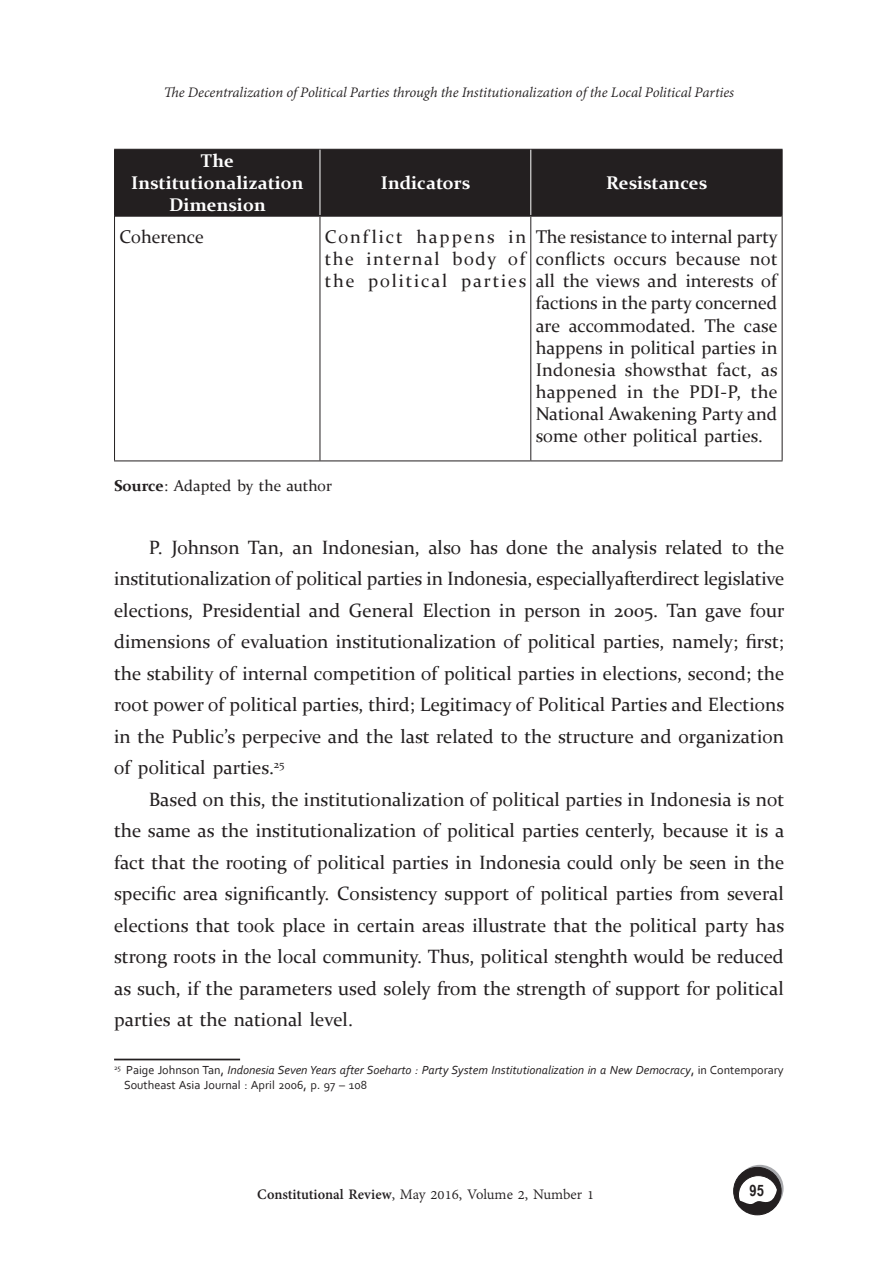
<style>
.page{position:relative;width:888px;height:1270px;background:#fff}
.page>*{position:absolute;margin:0;border:0;box-sizing:border-box;transform-origin:0 0}
.body_teks_ok{font:19.25px/31.5px "Constantia";color:#231f20;text-align:justify}
.List_Paragraph{font:18.38px/22.1px "Constantia";color:#231f20;text-align:justify}
.t1{font:700 18.38px/22.1px "Constantia";color:#fff;text-align:center}
.t2{font:italic 15.75px "Adobe Devanagari";letter-spacing:-.01em;color:#231f20}
.t3{font:15.75px "Adobe Devanagari";color:#231f20}
.body_teks_ok-2{font:15.75px "Constantia";color:#231f20}
.t4{font:700 15.75px "Arial Narrow";color:#231f20}
.footnot{font:italic 12.25px/14.7px "Corbel";color:#231f20}
.s1{font-weight:700}
.s2{font-style:normal}
</style>
<div class="page">
<svg style="left:736px;top:1165px;width:48px;height:47px"></svg>
<div style="left:734px;top:1167px;width:47px;height:48px;background:#231f20;border-radius:50%"></div>
<div style="left:733px;top:1167px;width:49px;height:48px;border:1px solid #231f20;border-radius:50%"></div>
<div style="left:738px;top:1176px;width:40px;height:38px;background:#fff;border-radius:50%"></div>
<div style="left:738px;top:1175px;width:40px;height:40px;border:1px solid #231f20;border-radius:50%"></div>
<svg style="left:735px;top:1187px;width:49px;height:29px"></svg>
<div style="left:115px;top:150px;width:667px;height:65px;background:#231f20"></div>
<hr style="left:114px;top:149px;width:206px;height:1px;background:#231f20">
<hr style="left:114px;top:150px;width:1px;height:66px;background:#231f20">
<hr style="left:320px;top:149px;width:211px;height:1px;background:#231f20">
<hr style="left:531px;top:149px;width:252px;height:1px;background:#231f20">
<hr style="left:782px;top:150px;width:1px;height:66px;background:#231f20">
<hr style="left:114px;top:216px;width:1px;height:244px;background:#231f20">
<hr style="left:320px;top:217px;width:1px;height:243px;background:#231f20">
<hr style="left:530px;top:217px;width:1px;height:243px;background:#231f20">
<hr style="left:782px;top:216px;width:1px;height:244px;background:#231f20">
<hr style="left:114px;top:460px;width:206px;height:1px;background:#231f20">
<hr style="left:320px;top:460px;width:211px;height:1px;background:#231f20">
<hr style="left:531px;top:460px;width:252px;height:1px;background:#231f20">
<hr style="left:115px;top:215px;width:205px;height:2px;background:#231f20">
<hr style="left:320px;top:215px;width:211px;height:2px;background:#231f20">
<hr style="left:531px;top:215px;width:251px;height:2px;background:#231f20">
<hr style="left:320px;top:150px;width:1px;height:65px;background:#fff">
<hr style="left:530px;top:150px;width:1px;height:65px;background:#fff">
<hr style="left:114px;top:1059px;width:126px;height:1px;background:#231f20">
<p class="t2" style="left:164px;top:83px;width:572px">The Decentralization of Political Parties through the Institutionalization of the Local Political Parties</p>
<p class="t1" style="left:131px;top:149px;width:174px">The<br>Institutionalization<br>Dimension</p>
<p class="t1" style="left:381px;top:171px;width:91px">Indicators</p>
<p class="t1" style="left:606px;top:171px;width:102px">Resistances</p>
<p class="List_Paragraph" style="left:119px;top:225px;width:86px">Coherence</p>
<p class="List_Paragraph" style="left:325px;top:225px;width:203px">Conflict happens in the internal body of the political parties</p>
<p class="List_Paragraph" style="left:536px;top:225px;width:243px">The resistance to internal party conflicts occurs because not all the views and interests of factions in the party concerned are accommodated. The case happens in political parties in Indonesia showsthat fact, as happened in the PDI-P, the National Awakening Party and some other political parties.</p>
<p class="body_teks_ok-2" style="left:114px;top:475px;width:220px"><span class="s1">Source</span>: Adapted by the author</p>
<p class="body_teks_ok" style="left:114px;top:531px;width:672px;text-indent:35px">P. Johnson Tan, an Indonesian, also has done the analysis related to the institutionalization of political parties in Indonesia, especiallyafterdirect legislative elections, Presidential and General Election in person in 2005. Tan gave four dimensions of evaluation institutionalization of political parties, namely; first; the stability of internal competition of political parties in elections, second; the root power of political parties, third; Legitimacy of Political Parties and Elections in the Public’s perpecive and the last related to the structure and organization of political parties.<sup>25</sup></p>
<p class="body_teks_ok" style="left:114px;top:783px;width:672px;text-indent:35px">Based on this, the institutionalization of political parties in Indonesia is not the same as the institutionalization of political parties centerly, because it is a fact that the rooting of political parties in Indonesia could only be seen in the specific area significantly. Consistency support of political parties from several elections that took place in certain areas illustrate that the political party has strong roots in the local community. Thus, political stenghth would be reduced as such, if the parameters used solely from the strength of support for political parties at the national level.</p>
<p class="footnot" style="left:124px;top:1062px;width:661px;text-indent:-10px"><sup>25</sup> <span class="s2">Paige Johnson Tan,</span> Indonesia Seven Years after Soeharto : Party System Institutionalization in a New Democracy<span class="s2">, in Contemporary<br>Southeast Asia Journal : April 2006, p. 97 – 108</span></p>
<p class="t3" style="left:257px;top:1186px;width:338px"><span class="s1">Constitutional Review</span>, May 2016, Volume 2, Number 1</p>
<p class="t4" style="left:750px;top:1179px;width:16px">95</p>
</div>
